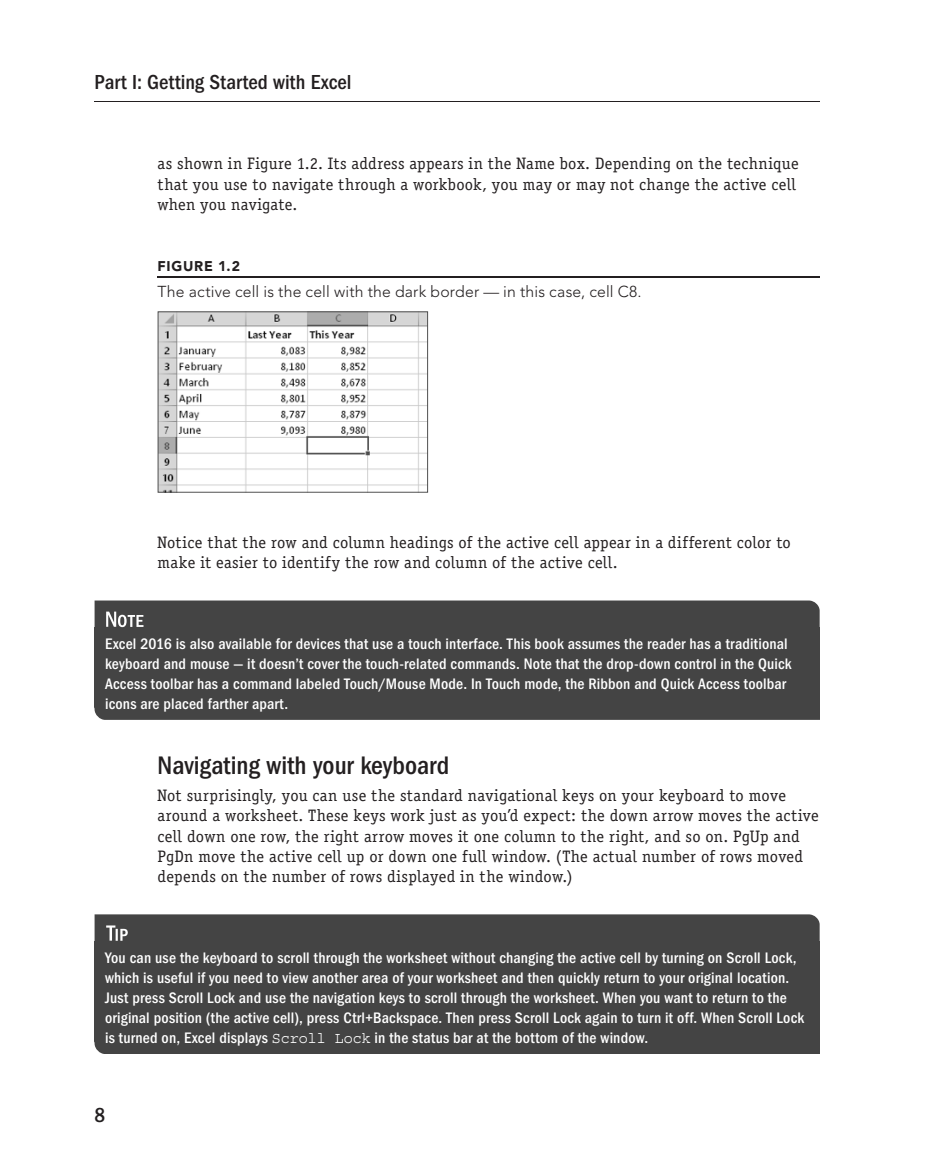
<style>
.page{position:relative;width:930px;height:1166px;background:#fff}
.page>*{position:absolute;margin:0;border:0;box-sizing:border-box;transform-origin:0 0}
.t1{font:500 condensed 26.25px "ITC Franklin Gothic Std";color:#231f20}
.t2{font:500 condensed 21px "ITC Franklin Gothic Std";letter-spacing:.005em;color:#231f20}
.t3{font:16.62px/20.1px "Officina Serif Std";letter-spacing:.015em;color:#231f20}
.t4{font:500 condensed 15.75px/20.1px "ITC Franklin Gothic Std";letter-spacing:.015em;color:#fff}
.t5{font:300 15.75px "Avenir LT Std";letter-spacing:.015em;color:#231f20}
.t6{font:900 14px "Avenir LT Std";letter-spacing:.05em;color:#231f20}
.s1{font-family:"Courier Std";font-weight:400;font-stretch:normal}
</style>
<div class="page">
<hr style="left:94px;top:102px;width:725px;height:1px;background:#231f20">
<hr style="left:157px;top:276px;width:662px;height:2px;background:#231f20">
<img style="left:159px;top:313px;width:267px;height:177px">
<div style="left:157px;top:311px;width:271px;height:181px;border:1px solid #505050"></div>
<div style="left:94px;top:627px;width:725px;height:93px;background:#444"></div>
<div style="left:94px;top:941px;width:725px;height:112px;background:#444"></div>
<div style="left:94px;top:600px;width:725px;height:28px;background:#444"></div>
<svg style="left:94px;top:704px;width:726px;height:16px"></svg>
<div style="left:94px;top:914px;width:725px;height:27px;background:#444"></div>
<svg style="left:94px;top:1038px;width:726px;height:16px"></svg>
<h2 class="t2" style="left:94px;top:74px;width:258px">Part I: Getting Started with Excel</h2>
<p class="t3" style="left:157px;top:155px;width:642px">as shown in Figure 1.2. Its address appears in the Name box. Depending on the technique that you use to navigate through a workbook, you may or may not change the active cell when you navigate.</p>
<p class="t6" style="left:157px;top:260px;width:84px">FIGURE 1.2</p>
<p class="t5" style="left:157px;top:285px;width:485px">The active cell is the cell with the dark border — in this case, cell C8.</p>
<p class="t3" style="left:157px;top:533px;width:634px">Notice that the row and column headings of the active cell appear in a different color to make it easier to identify the row and column of the active cell.</p>
<p class="t4" style="left:105px;top:635px;width:688px">Excel 2016 is also available for devices that use a touch interface. This book assumes the reader has a traditional keyboard and mouse — it doesn’t cover the touch-related commands. Note that the drop-down control in the Quick Access toolbar has a command labeled Touch/Mouse Mode. In Touch mode, the Ribbon and Quick Access toolbar icons are placed farther apart.</p>
<h1 class="t1" style="left:157px;top:756px;width:293px">Navigating with your keyboard</h1>
<p class="t3" style="left:157px;top:787px;width:662px">Not surprisingly, you can use the standard navigational keys on your keyboard to move around a worksheet. These keys work just as you’d expect: the down arrow moves the active cell down one row, the right arrow moves it one column to the right, and so on. PgUp and PgDn move the active cell up or down one full window. (The actual number of rows moved depends on the number of rows displayed in the window.)</p>
<p class="t4" style="left:105px;top:948px;width:700px">You can use the keyboard to scroll through the worksheet without changing the active cell by turning on Scroll Lock, which is useful if you need to view another area of your worksheet and then quickly return to your original location.<br>Just press Scroll Lock and use the navigation keys to scroll through the worksheet. When you want to return to the original position (the active cell), press Ctrl+Backspace. Then press Scroll Lock again to turn it off. When Scroll Lock is turned on, Excel displays <span class="s1">Scroll Lock</span> in the status bar at the bottom of the window.</p>
<h2 class="t2" style="left:94px;top:1107px;width:12px">8</h2>
</div>
